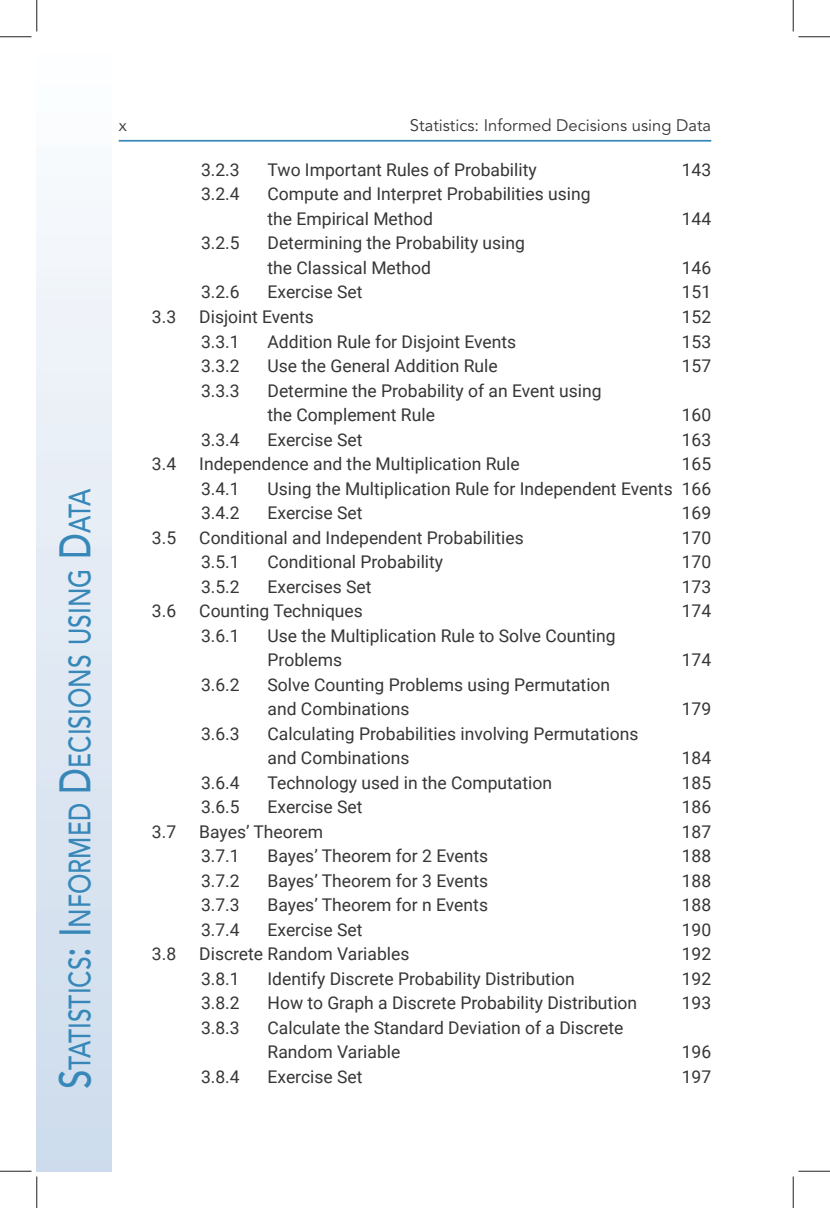
<style>
.page{position:relative;width:830px;height:1208px;background:#fff}
.page>*{position:absolute;margin:0;border:0;box-sizing:border-box;transform-origin:0 0}
.t1{font:500 30.62px "Avenir LT Std";color:#3788b9;scale:.8 1}
.t2{font:17.5px/24.5px "Roboto";color:#373535}
.t3{font:16.62px "Avenir LT Std";color:#373535}
.s1{font-size:43.75px}
</style>
<div class="page">
<div style="left:37px;top:37px;width:74px;height:1134px;background:linear-gradient(to bottom,#fcfdfe,#ccdaeb)"></div>
<hr style="left:119px;top:140px;width:592px;height:2px;background:#3788b9">
<hr style="left:0;top:36px;width:32px;height:1px;background:#241f1f">
<hr style="left:798px;top:36px;width:32px;height:1px;background:#241f1f">
<hr style="left:0;top:1170px;width:32px;height:1px;background:#241f1f">
<hr style="left:798px;top:1170px;width:32px;height:1px;background:#241f1f">
<hr style="left:36px;top:0;width:1px;height:32px;background:#241f1f">
<hr style="left:36px;top:1176px;width:1px;height:32px;background:#241f1f">
<hr style="left:792px;top:0;width:1px;height:32px;background:#241f1f">
<hr style="left:792px;top:1176px;width:1px;height:32px;background:#241f1f">
<h1 class="t1" style="left:62px;top:1089px;width:752px;rotate:-90deg"><span class="s1">S</span>tatistics<span class="s1">: I</span> nformed <span class="s1">D</span> ecisions using <span class="s1">D</span>ata</h1>
<p class="t3" style="left:119px;top:116px;width:10px">x</p>
<p class="t3" style="left:410px;top:116px;width:303px">Statistics: Informed Decisions using Data</p>
<p class="t2" style="left:201px;top:157px;width:40px">3.2.3</p>
<p class="t2" style="left:267px;top:157px;width:270px">Two Important Rules of Probability</p>
<p class="t2" style="left:681px;top:157px;width:31px">143</p>
<p class="t2" style="left:201px;top:181px;width:40px">3.2.4</p>
<p class="t2" style="left:267px;top:181px;width:324px">Compute and Interpret Probabilities using the Empirical Method</p>
<p class="t2" style="left:681px;top:206px;width:31px">144</p>
<p class="t2" style="left:201px;top:230px;width:40px">3.2.5</p>
<p class="t2" style="left:267px;top:230px;width:259px">Determining the Probability using the Classical Method</p>
<p class="t2" style="left:681px;top:255px;width:31px">146</p>
<p class="t2" style="left:201px;top:279px;width:40px">3.2.6</p>
<p class="t2" style="left:267px;top:279px;width:96px">Exercise Set</p>
<p class="t2" style="left:681px;top:279px;width:31px">151</p>
<p class="t2" style="left:152px;top:304px;width:26px">3.3</p>
<p class="t2" style="left:199px;top:304px;width:116px">Disjoint Events</p>
<p class="t2" style="left:681px;top:304px;width:31px">152</p>
<p class="t2" style="left:201px;top:328px;width:40px">3.3.1</p>
<p class="t2" style="left:267px;top:328px;width:250px">Addition Rule for Disjoint Events</p>
<p class="t2" style="left:681px;top:328px;width:31px">153</p>
<p class="t2" style="left:201px;top:353px;width:40px">3.3.2</p>
<p class="t2" style="left:267px;top:353px;width:232px">Use the General Addition Rule</p>
<p class="t2" style="left:681px;top:353px;width:31px">157</p>
<p class="t2" style="left:201px;top:377px;width:40px">3.3.3</p>
<p class="t2" style="left:267px;top:377px;width:335px">Determine the Probability of an Event using the Complement Rule</p>
<p class="t2" style="left:681px;top:402px;width:31px">160</p>
<p class="t2" style="left:201px;top:426px;width:40px">3.3.4</p>
<p class="t2" style="left:267px;top:426px;width:96px">Exercise Set</p>
<p class="t2" style="left:681px;top:426px;width:31px">163</p>
<p class="t2" style="left:152px;top:451px;width:26px">3.4</p>
<p class="t2" style="left:199px;top:451px;width:322px">Independence and the Multiplication Rule</p>
<p class="t2" style="left:681px;top:451px;width:31px">165</p>
<p class="t2" style="left:201px;top:475px;width:40px">3.4.1</p>
<p class="t2" style="left:267px;top:475px;width:445px">Using the Multiplication Rule for Independent Events 166</p>
<p class="t2" style="left:201px;top:500px;width:40px">3.4.2</p>
<p class="t2" style="left:267px;top:500px;width:96px">Exercise Set</p>
<p class="t2" style="left:681px;top:500px;width:31px">169</p>
<p class="t2" style="left:152px;top:524px;width:26px">3.5</p>
<p class="t2" style="left:199px;top:524px;width:326px">Conditional and Independent Probabilities</p>
<p class="t2" style="left:681px;top:524px;width:31px">170</p>
<p class="t2" style="left:201px;top:549px;width:40px">3.5.1</p>
<p class="t2" style="left:267px;top:549px;width:177px">Conditional Probability</p>
<p class="t2" style="left:681px;top:549px;width:31px">170</p>
<p class="t2" style="left:201px;top:573px;width:40px">3.5.2</p>
<p class="t2" style="left:267px;top:573px;width:105px">Exercises Set</p>
<p class="t2" style="left:681px;top:573px;width:31px">173</p>
<p class="t2" style="left:152px;top:598px;width:26px">3.6</p>
<p class="t2" style="left:199px;top:598px;width:165px">Counting Techniques</p>
<p class="t2" style="left:681px;top:598px;width:31px">174</p>
<p class="t2" style="left:201px;top:622px;width:40px">3.6.1</p>
<p class="t2" style="left:267px;top:622px;width:349px">Use the Multiplication Rule to Solve Counting<br>Problems</p>
<p class="t2" style="left:681px;top:647px;width:31px">174</p>
<p class="t2" style="left:201px;top:671px;width:40px">3.6.2</p>
<p class="t2" style="left:267px;top:671px;width:344px">Solve Counting Problems using Permutation and Combinations</p>
<p class="t2" style="left:201px;top:720px;width:40px">3.6.3</p>
<p class="t2" style="left:267px;top:720px;width:372px">Calculating Probabilities involving Permutations and Combinations</p>
<p class="t2" style="left:681px;top:696px;width:31px">179</p>
<p class="t2" style="left:681px;top:745px;width:31px">184</p>
<p class="t2" style="left:201px;top:769px;width:40px">3.6.4</p>
<p class="t2" style="left:267px;top:769px;width:286px">Technology used in the Computation</p>
<p class="t2" style="left:681px;top:769px;width:31px">185</p>
<p class="t2" style="left:201px;top:794px;width:40px">3.6.5</p>
<p class="t2" style="left:267px;top:794px;width:96px">Exercise Set</p>
<p class="t2" style="left:681px;top:794px;width:31px">186</p>
<p class="t2" style="left:152px;top:818px;width:26px">3.7</p>
<p class="t2" style="left:199px;top:818px;width:125px">Bayes’ Theorem</p>
<p class="t2" style="left:681px;top:818px;width:31px">187</p>
<p class="t2" style="left:201px;top:843px;width:40px">3.7.1</p>
<p class="t2" style="left:267px;top:843px;width:222px">Bayes’ Theorem for 2 Events</p>
<p class="t2" style="left:681px;top:843px;width:31px">188</p>
<p class="t2" style="left:201px;top:867px;width:40px">3.7.2</p>
<p class="t2" style="left:267px;top:867px;width:222px">Bayes’ Theorem for 3 Events</p>
<p class="t2" style="left:681px;top:867px;width:31px">188</p>
<p class="t2" style="left:201px;top:892px;width:40px">3.7.3</p>
<p class="t2" style="left:267px;top:892px;width:222px">Bayes’ Theorem for n Events</p>
<p class="t2" style="left:681px;top:892px;width:31px">188</p>
<p class="t2" style="left:201px;top:916px;width:40px">3.7.4</p>
<p class="t2" style="left:267px;top:916px;width:96px">Exercise Set</p>
<p class="t2" style="left:681px;top:916px;width:31px">190</p>
<p class="t2" style="left:152px;top:941px;width:26px">3.8</p>
<p class="t2" style="left:199px;top:941px;width:212px">Discrete Random Variables</p>
<p class="t2" style="left:681px;top:941px;width:31px">192</p>
<p class="t2" style="left:201px;top:965px;width:40px">3.8.1</p>
<p class="t2" style="left:267px;top:965px;width:309px">Identify Discrete Probability Distribution</p>
<p class="t2" style="left:681px;top:965px;width:31px">192</p>
<p class="t2" style="left:201px;top:990px;width:40px">3.8.2</p>
<p class="t2" style="left:267px;top:990px;width:371px">How to Graph a Discrete Probability Distribution</p>
<p class="t2" style="left:681px;top:990px;width:31px">193</p>
<p class="t2" style="left:201px;top:1014px;width:40px">3.8.3</p>
<p class="t2" style="left:267px;top:1014px;width:357px">Calculate the Standard Deviation of a Discrete<br>Random Variable</p>
<p class="t2" style="left:681px;top:1039px;width:31px">196</p>
<p class="t2" style="left:201px;top:1063px;width:40px">3.8.4</p>
<p class="t2" style="left:267px;top:1063px;width:96px">Exercise Set</p>
<p class="t2" style="left:681px;top:1063px;width:31px">197</p>
</div>
